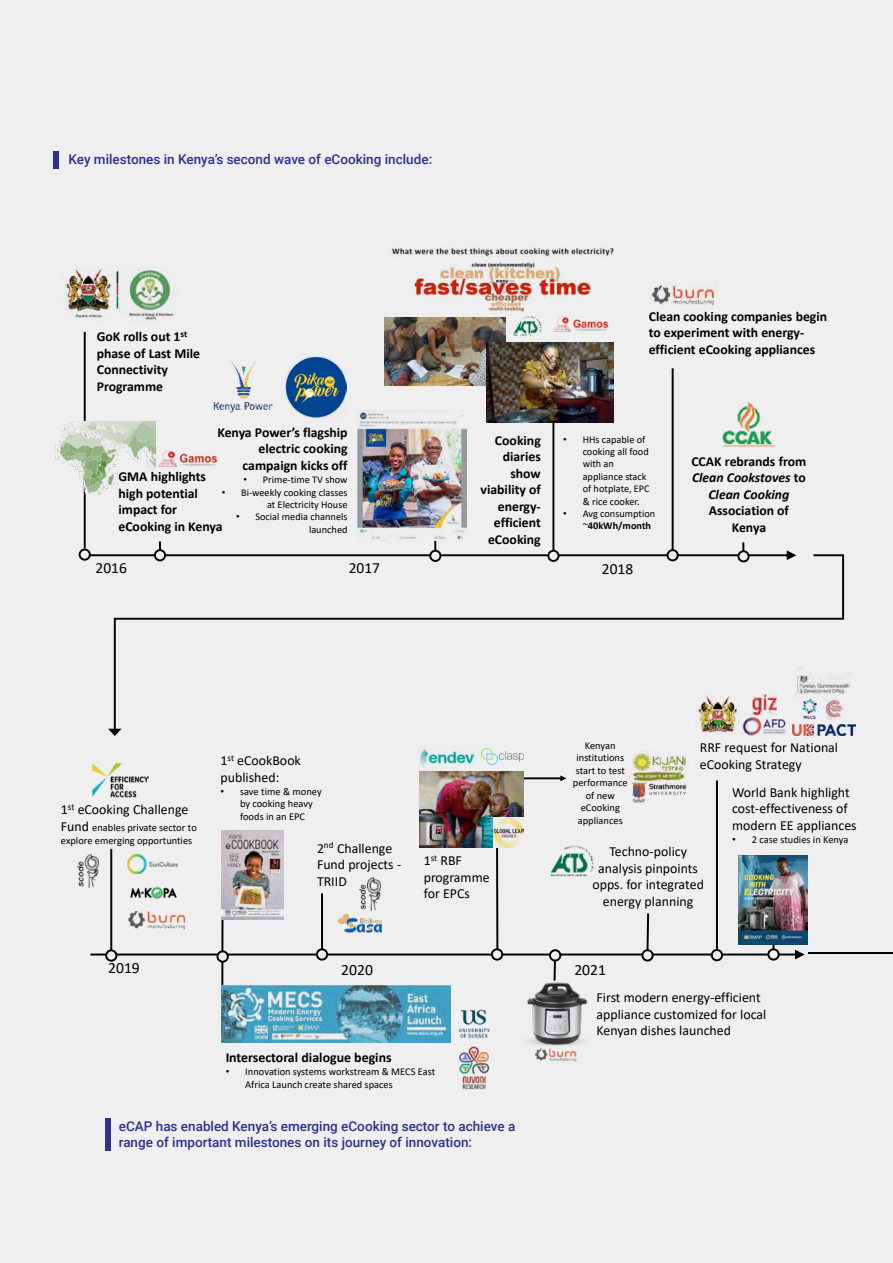
<style>
.page{position:relative;width:893px;height:1263px;background:#efeff0}
.page>*{position:absolute;margin:0;border:0;box-sizing:border-box;transform-origin:0 0}
.t1{font:15.6px "Calibri";color:#000}
.t2{font:15.45px "Calibri";color:#000}
.t3{font:13.95px "Calibri";color:#000}
.t4{font:13.8px/16.6px "Calibri";color:#000}
.t5{font:700 13.8px "Calibri";color:#000}
.t6{font:700 13.65px/16.5px "Calibri";color:#000}
.t7{font:italic 700 13.65px/16.5px "Calibri";color:#000;text-align:center}
.t8{font:500 13.5px/16.2px "Roboto";color:#2e3092}
.t9{font:10.5px "Calibri";letter-spacing:-.015em;color:#000}
.t10{font:10.35px/12.5px "Calibri";color:#000}
.s1{font-family:"Arial"}
.s2{font-weight:700}
.s3{font-style:normal}
.s4{font-size:13.8px}
</style>
<div class="page">
<svg style="left:523px;top:775px;width:43px;height:6px"></svg>
<hr style="left:496px;top:847px;width:2px;height:108px;background:#000">
<svg style="left:90px;top:911px;width:715px;height:49px"></svg>
<hr style="left:321px;top:893px;width:2px;height:58px;background:#000">
<div style="left:317px;top:949px;width:10px;height:11px;background:#efeff0;border-radius:50%"></div>
<div style="left:316px;top:948px;width:12px;height:12px;border:2px solid #000;border-radius:50%"></div>
<hr style="left:772px;top:915px;width:2px;height:44px;background:#000">
<div style="left:768px;top:949px;width:11px;height:10px;background:#efeff0;border-radius:50%"></div>
<div style="left:767px;top:948px;width:13px;height:12px;border:2px solid #000;border-radius:50%"></div>
<hr style="left:110px;top:849px;width:2px;height:112px;background:#000">
<svg style="left:106px;top:950px;width:10px;height:11px"></svg>
<div style="left:105px;top:949px;width:12px;height:13px;border:2px solid #000;border-radius:50%"></div>
<img style="left:126px;top:911px;width:62px;height:19px">
<img style="left:78px;top:854px;width:21px;height:33px">
<img style="left:130px;top:887px;width:47px;height:12px">
<img style="left:336px;top:915px;width:45px;height:17px">
<svg style="left:642px;top:950px;width:11px;height:10px"></svg>
<div style="left:641px;top:949px;width:13px;height:12px;border:2px solid #000;border-radius:50%"></div>
<img style="left:550px;top:845px;width:44px;height:32px">
<img style="left:419px;top:772px;width:104px;height:75px">
<img style="left:494px;top:818px;width:30px;height:29px">
<div style="left:492px;top:949px;width:10px;height:11px;background:#efeff0;border-radius:50%"></div>
<div style="left:491px;top:948px;width:12px;height:12px;border:2px solid #000;border-radius:50%"></div>
<img style="left:739px;top:855px;width:67px;height:89px">
<img style="left:127px;top:854px;width:50px;height:19px">
<img style="left:459px;top:1046px;width:31px;height:44px">
<img style="left:459px;top:1009px;width:31px;height:30px">
<hr style="left:221px;top:835px;width:3px;height:165px;background:#000">
<svg style="left:217px;top:951px;width:11px;height:11px"></svg>
<div style="left:217px;top:950px;width:12px;height:13px;border:2px solid #000;border-radius:50%"></div>
<img style="left:359px;top:878px;width:22px;height:32px">
<img style="left:221px;top:831px;width:63px;height:88px">
<img style="left:222px;top:986px;width:229px;height:56px">
<img style="left:419px;top:746px;width:57px;height:21px">
<img style="left:481px;top:749px;width:42px;height:16px">
<img style="left:92px;top:763px;width:57px;height:34px">
<hr style="left:716px;top:780px;width:2px;height:175px;background:#000">
<div style="left:712px;top:950px;width:10px;height:10px;background:#efeff0;border-radius:50%"></div>
<div style="left:711px;top:949px;width:12px;height:12px;border:2px solid #000;border-radius:50%"></div>
<img style="left:706px;top:732px;width:20px;height:2px">
<img style="left:745px;top:732px;width:40px;height:3px">
<img style="left:632px;top:751px;width:56px;height:33px">
<img style="left:630px;top:781px;width:56px;height:22px">
<img style="left:527px;top:971px;width:61px;height:75px">
<hr style="left:554px;top:958px;width:2px;height:23px;background:#000">
<div style="left:550px;top:950px;width:10px;height:10px;background:#efeff0;border-radius:50%"></div>
<div style="left:549px;top:949px;width:12px;height:12px;border:2px solid #000;border-radius:50%"></div>
<img style="left:535px;top:1048px;width:42px;height:14px">
<img style="left:792px;top:732px;width:14px;height:4px">
<img style="left:384px;top:317px;width:121px;height:68px">
<hr style="left:552px;top:423px;width:2px;height:133px;background:#000">
<img style="left:486px;top:342px;width:127px;height:81px">
<img style="left:722px;top:402px;width:53px;height:44px">
<svg style="left:90px;top:541px;width:702px;height:17px"></svg>
<div style="left:737px;top:550px;width:13px;height:12px;border:2px solid #000;border-radius:50%"></div>
<img style="left:651px;top:283px;width:65px;height:23px">
<img style="left:213px;top:361px;width:60px;height:52px">
<hr style="left:434px;top:521px;width:2px;height:40px;background:#000">
<div style="left:429px;top:550px;width:12px;height:12px;border:2px solid #000;border-radius:50%"></div>
<img style="left:358px;top:410px;width:109px;height:130px">
<hr style="left:672px;top:368px;width:2px;height:187px;background:#000">
<div style="left:667px;top:549px;width:12px;height:12px;border:2px solid #000;border-radius:50%"></div>
<img style="left:513px;top:316px;width:29px;height:20px">
<img style="left:158px;top:450px;width:59px;height:16px">
<img style="left:553px;top:317px;width:56px;height:15px">
<img style="left:65px;top:266px;width:109px;height:57px">
<div style="left:79px;top:548px;width:12px;height:13px;border:2px solid #000;border-radius:50%"></div>
<hr style="left:84px;top:332px;width:2px;height:216px;background:#000">
<img style="left:55px;top:422px;width:101px;height:72px">
<img style="left:391px;top:244px;width:223px;height:68px">
<div style="left:53px;top:151px;width:6px;height:17px;background:#2e3092"></div>
<div style="left:105px;top:1118px;width:6px;height:32px;background:#2e3092"></div>
<svg style="left:113px;top:553px;width:693px;height:179px"></svg>
<svg style="left:108px;top:729px;width:14px;height:7px"></svg>
<svg style="left:806px;top:554px;width:87px;height:400px"></svg>
<img style="left:286px;top:357px;width:61px;height:61px">
<h3 class="t8" style="left:69px;top:151px;width:365px">Key milestones in Kenya’s second wave of eCooking include:</h3>
<h3 class="t6" style="left:97px;top:328px;width:105px">GoK rolls out 1<sup>st </sup>phase of Last Mile<br>Connectivity<br>Programme</h3>
<h3 class="t5" style="left:217px;top:422px;width:132px">Kenya Power’s flagship</h3>
<h3 class="t6" style="left:243px;top:440px;width:107px;text-align:right">electric cooking campaign kicks off</h3>
<p class="t10" style="left:243px;top:473px;width:106px"><span class="s1">•</span> Prime-time TV show</p>
<p class="t10" style="left:222px;top:486px;width:127px;text-align:right"><span class="s1">•</span> Bi-weekly cooking classes at Electricity House</p>
<p class="t10" style="left:236px;top:510px;width:113px;text-align:right"><span class="s1">•</span> Social media channels launched</p>
<h3 class="t6" style="left:118px;top:468px;width:89px">GMA highlights high potential impact for</h3>
<h3 class="t5" style="left:118px;top:516px;width:106px">eCooking in Kenya</h3>
<h3 class="t6" style="left:649px;top:308px;width:180px">Clean cooking companies begin to experiment with energy&shy;efficient eCooking appliances</h3>
<h3 class="t5" style="left:495px;top:431px;width:47px">Cooking</h3>
<h3 class="t6" style="left:481px;top:448px;width:62px;text-align:right">diaries show viability of energy&shy;efficient eCooking</h3>
<p class="t10" style="left:583px;top:433px;width:69px;text-indent:-19px"><span class="s1">•</span> HHs capable of cooking all food with an appliance stack of hotplate, EPC &amp; rice cooker.</p>
<p class="t10" style="left:583px;top:507px;width:74px;text-indent:-19px"><span class="s1">•</span> Avg consumption ~<span class="s2">40kWh/month</span></p>
<h3 class="t7" style="left:691px;top:452px;width:116px"><span class="s3">CCAK rebrands from<br></span>Clean Cookstoves <span class="s3">to<br></span>Clean Cooking</h3>
<h3 class="t6" style="left:709px;top:502px;width:82px;text-align:center">Association of<br>Kenya</h3>
<h2 class="t2" style="left:96px;top:557px;width:33px">2016</h2>
<h2 class="t2" style="left:349px;top:557px;width:33px">2017</h2>
<h2 class="t2" style="left:602px;top:558px;width:33px">2018</h2>
<h3 class="t4" style="left:61px;top:801px;width:129px">1<sup>st</sup> eCooking Challenge</h3>
<p class="t10" style="left:61px;top:820px;width:137px;line-height:13.5px"><span class="s4">Fund</span> enables private sector to explore emerging opportunties</p>
<h3 class="t4" style="left:221px;top:751px;width:82px">1<sup>st</sup> eCookBook</h3>
<h3 class="t3" style="left:221px;top:767px;width:60px">published:</h3>
<p class="t10" style="left:240px;top:785px;width:83px;text-indent:-20px"><span class="s1">•</span> save time &amp; money by cooking heavy foods in an EPC</p>
<h3 class="t4" style="left:317px;top:839px;width:86px">2<sup>nd</sup> Challenge<br>Fund projects -<br>TRIID</h3>
<h3 class="t4" style="left:424px;top:852px;width:67px">1<sup>st</sup> RBF programme for EPCs</h3>
<p class="t9" style="left:585px;top:738px;width:32px">Kenyan</p>
<p class="t10" style="left:573px;top:751px;width:56px;text-align:center">institutions start to test performance of new eCooking appliances</p>
<h3 class="t4" style="left:700px;top:739px;width:140px">RRF request for National eCooking Strategy</h3>
<h3 class="t4" style="left:732px;top:783px;width:119px">World Bank highlight</h3>
<h3 class="t3" style="left:732px;top:799px;width:117px">cost-effectiveness of</h3>
<h3 class="t4" style="left:732px;top:817px;width:126px">modern EE appliances</h3>
<p class="t10" style="left:732px;top:833px;width:118px"><span class="s1">•</span> 2 case studies in Kenya</p>
<h3 class="t4" style="left:592px;top:843px;width:113px;text-align:center">Techno-policy analysis pinpoints opps. for integrated energy planning</h3>
<h1 class="t1" style="left:108px;top:957px;width:33px">2019</h1>
<h1 class="t1" style="left:341px;top:959px;width:33px">2020</h1>
<h1 class="t1" style="left:574px;top:959px;width:33px">2021</h1>
<h3 class="t5" style="left:226px;top:1047px;width:167px">Intersectoral dialogue begins</h3>
<p class="t10" style="left:245px;top:1065px;width:191px;text-indent:-20px"><span class="s1">•</span> Innovation systems workstream &amp; MECS East<br>Africa Launch create shared spaces</p>
<h3 class="t8" style="left:119px;top:1118px;width:398px">eCAP has enabled Kenya’s emerging eCooking sector to achieve a range of important milestones on its journey of innovation:</h3>
<h3 class="t3" style="left:596px;top:988px;width:166px">First modern energy-efficient</h3>
<h3 class="t4" style="left:596px;top:1005px;width:171px">appliance customized for local<br>Kenyan dishes launched</h3>
</div>
